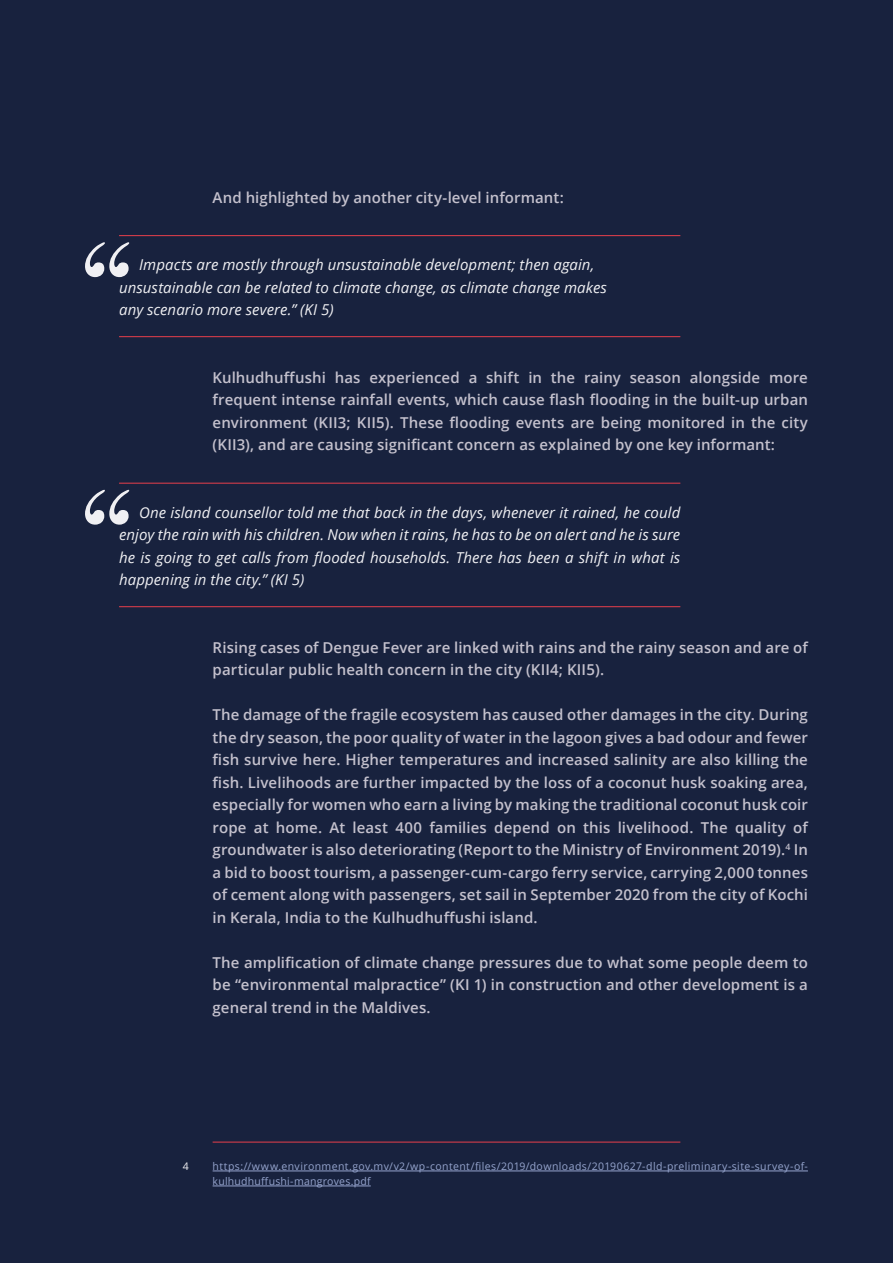
<style>
.page{position:relative;width:893px;height:1263px;background:#18223e}
.page>*{position:absolute;margin:0;border:0;box-sizing:border-box;transform-origin:0 0}
.CITY_quote_copy{font:italic 157.8px "Bodoni Svty Two ITCTT";color:#f0f0f3}
.CITY_text_open_san{font:600 15px/22.5px "Open Sans";letter-spacing:.005em;color:#c4c1cd;text-align:justify}
.CITY_quote_copy-2{font:italic 15px/22.5px "Open Sans";letter-spacing:.005em;color:#f0f0f3}
.CITY_footnotes_cop{font:10.5px/15px "Open Sans";letter-spacing:.035em;color:#95a4cd}
.CITY_footnotes_cop-2{font:10.5px "Open Sans";color:#f0f0f3}
</style>
<div class="page">
<hr style="left:119px;top:235px;width:561px;height:1px;background:#e83f4b">
<hr style="left:119px;top:336px;width:561px;height:1px;background:#e83f4b">
<hr style="left:119px;top:483px;width:561px;height:1px;background:#e83f4b">
<hr style="left:119px;top:606px;width:561px;height:1px;background:#e83f4b">
<hr style="left:213px;top:1142px;width:467px;height:1px;background:#e83f4b">
<hr style="left:213px;top:1171px;width:595px;height:1px;background:#95a4cd">
<hr style="left:213px;top:1186px;width:158px;height:1px;background:#95a4cd">
<p class="CITY_text_open_san" style="left:213px;top:185px;width:353px">And highlighted by another city-level informant:</p>
<p class="CITY_quote_copy" style="left:58px;top:164px;width:56px">“</p>
<p class="CITY_quote_copy-2" style="left:119px;top:253px;width:489px;text-indent:20px">Impacts are mostly through unsustainable development; then again, unsustainable can be related to climate change, as climate change makes any scenario more severe.” (KI 5)</p>
<p class="CITY_text_open_san" style="left:213px;top:365px;width:597px">Kulhudhuffushi has experienced a shift in the rainy season alongside more frequent intense rainfall events, which cause flash flooding in the built-up urban environment (KII3; KII5). These flooding events are being monitored in the city (KII3), and are causing significant concern as explained by one key informant:</p>
<p class="CITY_quote_copy" style="left:58px;top:412px;width:56px">“</p>
<p class="CITY_quote_copy-2" style="left:119px;top:500px;width:563px;text-align:justify;text-indent:20px">One island counsellor told me that back in the days, whenever it rained, he could enjoy the rain with his children. Now when it rains, he has to be on alert and he is sure he is going to get calls from flooded households. There has been a shift in what is happening in the city.” (KI 5)</p>
<p class="CITY_text_open_san" style="left:213px;top:635px;width:597px">Rising cases of Dengue Fever are linked with rains and the rainy season and are of particular public health concern in the city (KII4; KII5).</p>
<p class="CITY_text_open_san" style="left:213px;top:703px;width:597px">The damage of the fragile ecosystem has caused other damages in the city. During the dry season, the poor quality of water in the lagoon gives a bad odour and fewer fish survive here. Higher temperatures and increased salinity are also killing the fish. Livelihoods are further impacted by the loss of a coconut husk soaking area, especially for women who earn a living by making the traditional coconut husk coir rope at home. At least 400 families depend on this livelihood. The quality of groundwater is also deteriorating (Report to the Ministry of Environment 2019).<sup>4</sup> In a bid to boost tourism, a passenger-cum-cargo ferry service, carrying 2,000 tonnes of cement along with passengers, set sail in September 2020 from the city of Kochi in Kerala, India to the Kulhudhuffushi island.</p>
<p class="CITY_text_open_san" style="left:213px;top:950px;width:597px">The amplification of climate change pressures due to what some people deem to be “environmental malpractice” (KI 1) in construction and other development is a general trend in the Maldives.</p>
<p class="CITY_footnotes_cop-2" style="left:183px;top:1159px;width:8px">4</p>
<p class="CITY_footnotes_cop" style="left:213px;top:1158px;width:597px">https://www.environment.gov.mv/v2/wp-content/files/2019/downloads/20190627-dld-preliminary-site-survey-of&shy;kulhudhuffushi-mangroves.pdf</p>
</div>
